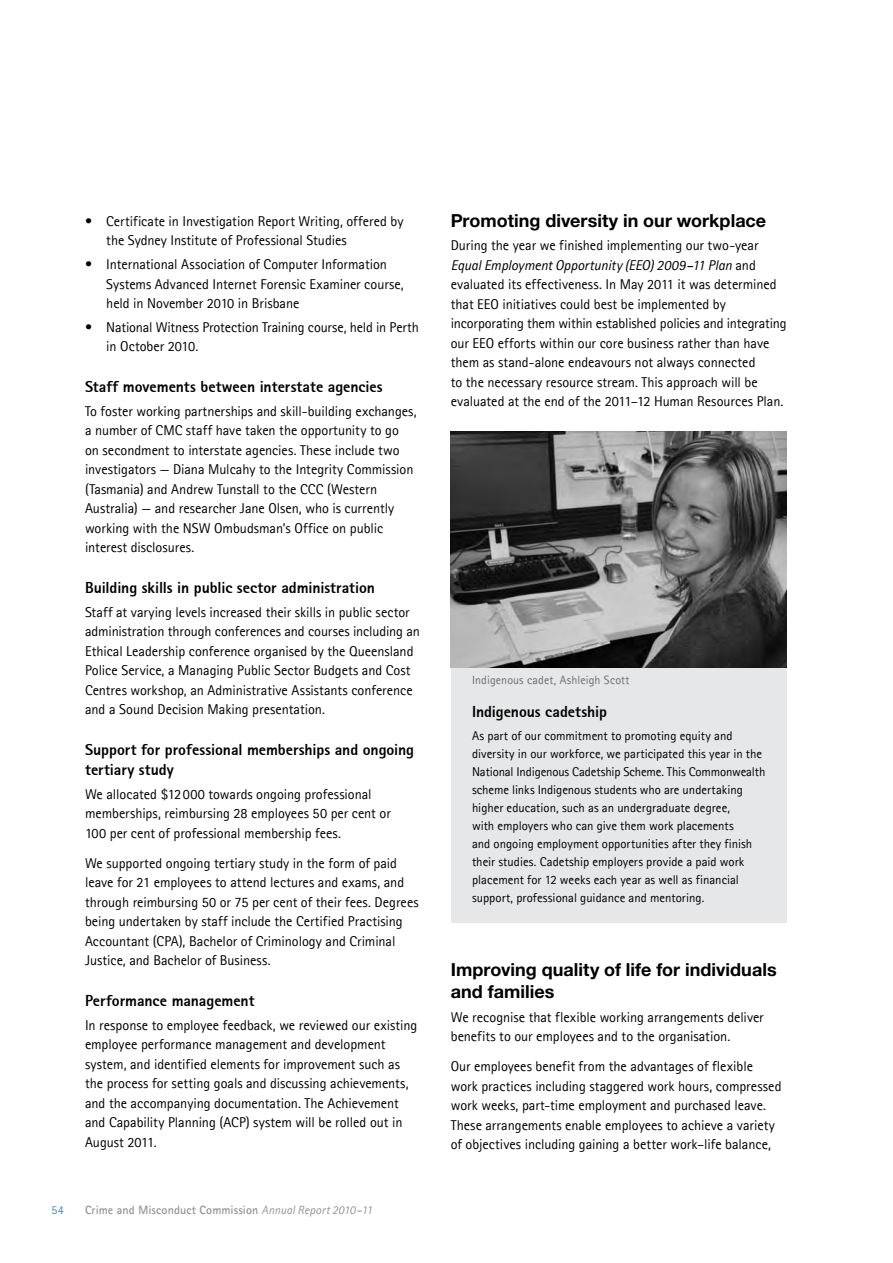
<style>
.page{position:relative;width:893px;height:1263px;background:#fff}
.page>*{position:absolute;margin:0;border:0;box-sizing:border-box;transform-origin:0 0}
.t1{font:700 18px/21.6px "Helvetica Neue";color:#000}
.t2{font:800 15.75px/19.5px "Agfa Rotis Sans Serif";letter-spacing:-.005em;color:#000}
.t3{font:14.25px/19.5px "Agfa Rotis Sans Serif";letter-spacing:-.005em;color:#000}
.t4{font:12.75px/18px "Agfa Rotis Sans Serif";color:#000}
.t5{font:700 12px "Agfa Rotis Sans Serif";letter-spacing:.01em;color:#939598}
.t6{font:12px "Agfa Rotis Sans Serif";letter-spacing:.01em;color:#6d6e71}
.t7{font:12px "Agfa Rotis Sans Serif";color:#4e84c4}
.s1{font-weight:400;font-style:italic}
.s2{font-style:italic}
</style>
<div class="page">
<div style="left:451px;top:662px;width:336px;height:261px;background:#e6e7e8"></div>
<img style="left:451px;top:432px;width:336px;height:236px">
<p class="t3" style="left:106px;top:211px;width:299px;text-indent:-21px">• Certificate in Investigation Report Writing, offered by the Sydney Institute of Professional Studies</p>
<p class="t3" style="left:106px;top:254px;width:299px;text-indent:-21px">• International Association of Computer Information<br>Systems Advanced Internet Forensic Examiner course, held in November 2010 in Brisbane</p>
<p class="t3" style="left:106px;top:317px;width:314px;text-indent:-21px">• National Witness Protection Training course, held in Perth in October 2010.</p>
<p class="t2" style="left:85px;top:377px;width:299px">Staff movements between interstate agencies</p>
<p class="t3" style="left:85px;top:401px;width:333px">To foster working partnerships and skill-building exchanges, a number of CMC staff have taken the opportunity to go<br>on secondment to interstate agencies. These include two investigators — Diana Mulcahy to the Integrity Commission (Tasmania) and Andrew Tunstall to the CCC (Western Australia) — and researcher Jane Olsen, who is currently working with the NSW Ombudsman’s Office on public interest disclosures.</p>
<p class="t2" style="left:85px;top:578px;width:292px">Building skills in public sector administration</p>
<p class="t3" style="left:85px;top:602px;width:336px">Staff at varying levels increased their skills in public sector administration through conferences and courses including an Ethical Leadership conference organised by the Queensland Police Service, a Managing Public Sector Budgets and Cost Centres workshop, an Administrative Assistants conference and a Sound Decision Making presentation.</p>
<p class="t2" style="left:85px;top:740px;width:331px">Support for professional memberships and ongoing tertiary study</p>
<p class="t3" style="left:85px;top:784px;width:307px">We allocated $12000 towards ongoing professional memberships, reimbursing 28 employees 50 per cent or<br>100 per cent of professional membership fees.</p>
<p class="t3" style="left:85px;top:853px;width:335px">We supported ongoing tertiary study in the form of paid leave for 21 employees to attend lectures and exams, and through reimbursing 50 or 75 per cent of their fees. Degrees being undertaken by staff include the Certified Practising Accountant (CPA), Bachelor of Criminology and Criminal Justice, and Bachelor of Business.</p>
<p class="t2" style="left:85px;top:991px;width:171px">Performance management</p>
<p class="t3" style="left:85px;top:1015px;width:334px">In response to employee feedback, we reviewed our existing employee performance management and development system, and identified elements for improvement such as the process for setting goals and discussing achievements, and the accompanying documentation. The Achievement and Capability Planning (ACP) system will be rolled out in August 2011.</p>
<p class="t7" style="left:51px;top:1203px;width:14px">54</p>
<p class="t5" style="left:85px;top:1202px;width:289px">Crime and Misconduct Commission <span class="s1">Annual Report 2010–11</span></p>
<p class="t1" style="left:451px;top:209px;width:317px">Promoting diversity in our workplace</p>
<p class="t3" style="left:451px;top:236px;width:337px">During the year we finished implementing our two-year <span class="s2">Equal Employment Opportunity (EEO) 2009–11 Plan</span> and evaluated its effectiveness. In May 2011 it was determined that EEO initiatives could best be implemented by incorporating them within established policies and integrating our EEO efforts within our core business rather than have them as stand-alone endeavours not always connected<br>to the necessary resource stream. This approach will be evaluated at the end of the 2011–12 Human Resources Plan.</p>
<p class="t6" style="left:472px;top:673px;width:159px">Indigenous cadet, Ashleigh Scott</p>
<p class="t2" style="left:472px;top:702px;width:136px">Indigenous cadetship</p>
<p class="t4" style="left:472px;top:726px;width:295px">As part of our commitment to promoting equity and diversity in our workforce, we participated this year in the National Indigenous Cadetship Scheme. This Commonwealth scheme links Indigenous students who are undertaking higher education, such as an undergraduate degree,<br>with employers who can give them work placements<br>and ongoing employment opportunities after they finish their studies. Cadetship employers provide a paid work placement for 12 weeks each year as well as financial support, professional guidance and mentoring.</p>
<p class="t1" style="left:451px;top:959px;width:327px">Improving quality of life for individuals and families</p>
<p class="t3" style="left:451px;top:1007px;width:314px">We recognise that flexible working arrangements deliver benefits to our employees and to the organisation.</p>
<p class="t3" style="left:451px;top:1056px;width:332px">Our employees benefit from the advantages of flexible work practices including staggered work hours, compressed work weeks, part-time employment and purchased leave.<br>These arrangements enable employees to achieve a variety of objectives including gaining a better work–life balance,</p>
</div>
